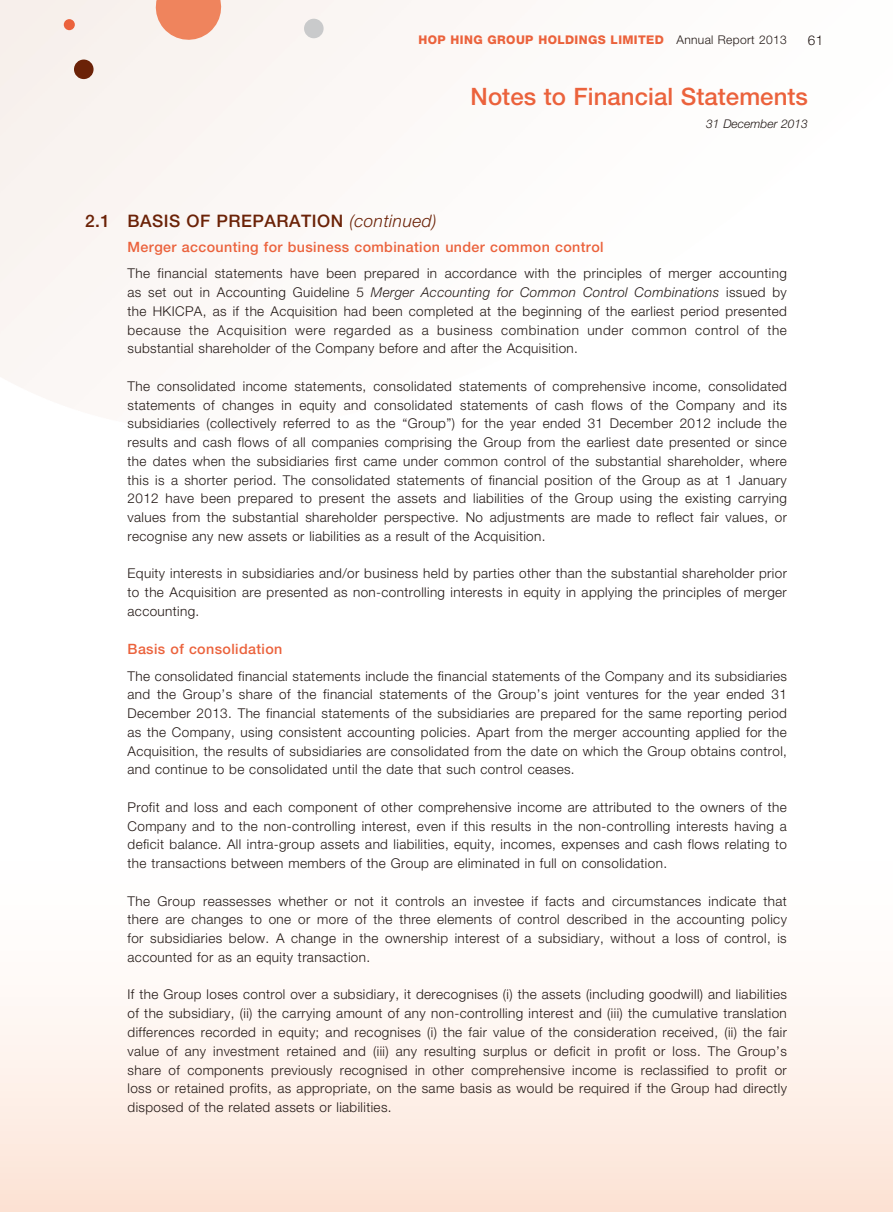
<style>
.page{position:relative;width:893px;height:1212px;background:#fff}
.page>*{position:absolute;margin:0;border:0;box-sizing:border-box;transform-origin:0 0}
.t1{font:500 24px "Helvetica Neue LT Std";letter-spacing:.005em;color:#eb623c}
.t2{font:500 17.25px "Helvetica Neue LT Std";letter-spacing:.03em;color:#6b2207}
.t3{font:500 14.25px "Helvetica Neue LT Std";letter-spacing:.03em;color:#eb623c}
.t4{font:300 13.5px/18.8px "Helvetica Neue LT Std";letter-spacing:.03em;color:#231916;text-align:justify}
.t5{font:800 12px "Helvetica Neue LT Std";letter-spacing:.03em;color:#eb623c}
.t6{font:italic 300 12px "Helvetica Neue LT Std";letter-spacing:.005em;color:#231916}
.s1{font-weight:300;color:#231916}
.s2{font-weight:300;font-style:italic}
.s3{font-style:italic}
</style>
<div class="page">
<svg style="left:0;top:1006px;width:893px;height:206px"></svg>
<div style="left:0;top:0;width:412px;height:388px;background:#faf6f4"></div>
<svg style="left:152px;top:0;width:73px;height:44px"></svg>
<div style="left:74px;top:60px;width:20px;height:19px;background:#6b2207;border-radius:50%"></div>
<div style="left:304px;top:19px;width:20px;height:19px;background:#c9cacb;border-radius:50%"></div>
<div style="left:64px;top:19px;width:11px;height:11px;background:#eb623c;border-radius:50%"></div>
<p class="t5" style="left:419px;top:33px;width:370px">HOP HING GROUP HOLDINGS LIMITED <span class="s1">Annual Report 2013</span></p>
<p class="t4" style="left:808px;top:31px;width:17px">61</p>
<h1 class="t1" style="left:471px;top:82px;width:339px">Notes to Financial Statements</h1>
<p class="t6" style="left:706px;top:117px;width:103px">31 December 2013</p>
<p class="t2" style="left:85px;top:210px;width:353px">2.1 BASIS OF PREPARATION <span class="s2">(continued)</span></p>
<p class="t3" style="left:128px;top:238px;width:478px">Merger accounting for business combination under common control</p>
<p class="t4" style="left:128px;top:264px;width:661px">The financial statements have been prepared in accordance with the principles of merger accounting as set out in Accounting Guideline 5 <span class="s3">Merger Accounting for Common Control Combinations</span> issued by the HKICPA, as if the Acquisition had been completed at the beginning of the earliest period presented because the Acquisition were regarded as a business combination under common control of the substantial shareholder of the Company before and after the Acquisition.</p>
<p class="t4" style="left:128px;top:376px;width:661px">The consolidated income statements, consolidated statements of comprehensive income, consolidated statements of changes in equity and consolidated statements of cash flows of the Company and its subsidiaries (collectively referred to as the “Group”) for the year ended 31 December 2012 include the results and cash flows of all companies comprising the Group from the earliest date presented or since the dates when the subsidiaries first came under common control of the substantial shareholder, where this is a shorter period. The consolidated statements of financial position of the Group as at 1 January 2012 have been prepared to present the assets and liabilities of the Group using the existing carrying values from the substantial shareholder perspective. No adjustments are made to reflect fair values, or recognise any new assets or liabilities as a result of the Acquisition.</p>
<p class="t4" style="left:128px;top:564px;width:661px">Equity interests in subsidiaries and/or business held by parties other than the substantial shareholder prior to the Acquisition are presented as non-controlling interests in equity in applying the principles of merger accounting.</p>
<p class="t3" style="left:128px;top:640px;width:156px">Basis of consolidation</p>
<p class="t4" style="left:128px;top:666px;width:661px">The consolidated financial statements include the financial statements of the Company and its subsidiaries and the Group’s share of the financial statements of the Group’s joint ventures for the year ended 31<br>December 2013. The financial statements of the subsidiaries are prepared for the same reporting period as the Company, using consistent accounting policies. Apart from the merger accounting applied for the Acquisition, the results of subsidiaries are consolidated from the date on which the Group obtains control, and continue to be consolidated until the date that such control ceases.</p>
<p class="t4" style="left:128px;top:797px;width:661px">Profit and loss and each component of other comprehensive income are attributed to the owners of the Company and to the non-controlling interest, even if this results in the non-controlling interests having a deficit balance. All intra-group assets and liabilities, equity, incomes, expenses and cash flows relating to the transactions between members of the Group are eliminated in full on consolidation.</p>
<p class="t4" style="left:128px;top:891px;width:661px">The Group reassesses whether or not it controls an investee if facts and circumstances indicate that there are changes to one or more of the three elements of control described in the accounting policy for subsidiaries below. A change in the ownership interest of a subsidiary, without a loss of control, is accounted for as an equity transaction.</p>
<p class="t4" style="left:128px;top:985px;width:661px">If the Group loses control over a subsidiary, it derecognises (i) the assets (including goodwill) and liabilities of the subsidiary, (ii) the carrying amount of any non-controlling interest and (iii) the cumulative translation differences recorded in equity; and recognises (i) the fair value of the consideration received, (ii) the fair value of any investment retained and (iii) any resulting surplus or deficit in profit or loss. The Group’s share of components previously recognised in other comprehensive income is reclassified to profit or loss or retained profits, as appropriate, on the same basis as would be required if the Group had directly disposed of the related assets or liabilities.</p>
</div>
